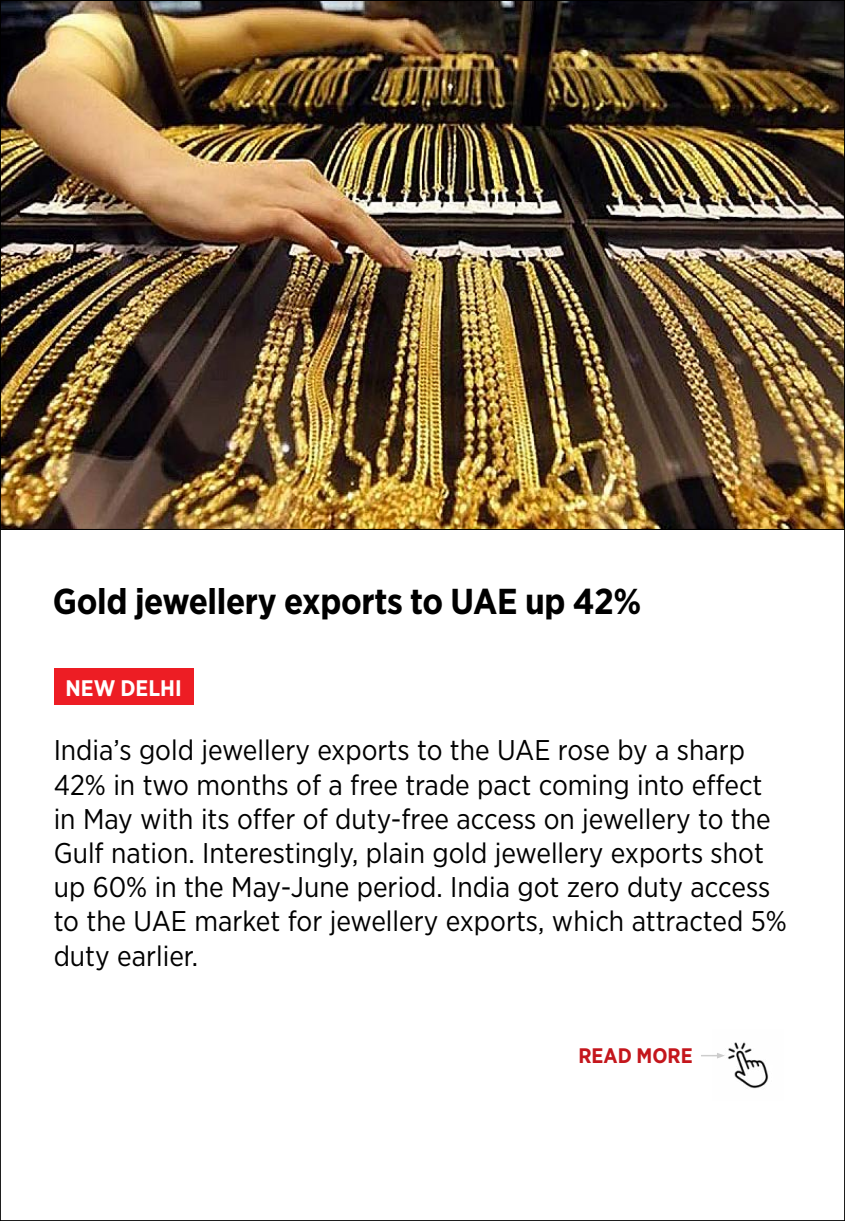
<style>
.page{position:relative;width:845px;height:1221px;background:#fff}
.page>*{position:absolute;margin:0;border:0;box-sizing:border-box;transform-origin:0 0}
.t1{font:700 36px "Gotham Narrow";letter-spacing:-.01em;color:#000}
.t2{font:28.5px/34.2px "Gotham Narrow";color:#000}
.t3{font:700 22.5px "Gotham Narrow";color:#fff}
.t4{font:700 21px "Gotham Narrow";color:#c4161c}
</style>
<div class="page">
<img style="left:2px;top:2px;width:840px;height:526px">
<img style="left:717px;top:1042px;width:52px;height:47px">
<svg style="left:701px;top:1052px;width:23px;height:6px"></svg>
<div style="left:54px;top:668px;width:139px;height:36px;background:#ed1d24"></div>
<p class="t1" style="left:53px;top:578px;width:589px">Gold jewellery exports to UAE up 42%</p>
<p class="t3" style="left:65px;top:673px;width:118px">NEW DELHI</p>
<p class="t2" style="left:54px;top:732px;width:734px">India’s gold jewellery exports to the UAE rose by a sharp 42% in two months of a free trade pact coming into effect in May with its offer of duty-free access on jewellery to the Gulf nation. Interestingly, plain gold jewellery exports shot up 60% in the May-June period. India got zero duty access to the UAE market for jewellery exports, which attracted 5% duty earlier.</p>
<p class="t4" style="left:578px;top:1042px;width:116px">READ MORE</p>
</div>
